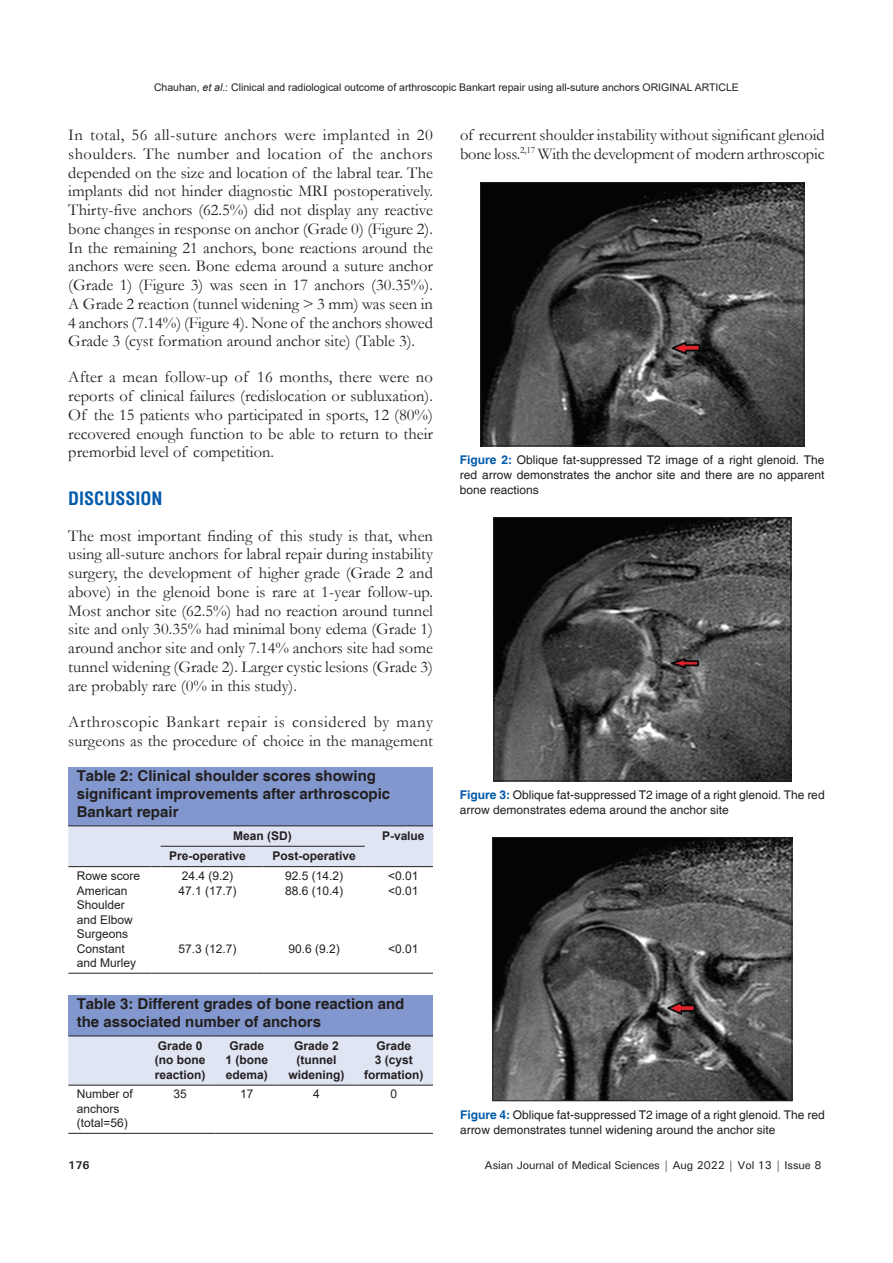
<style>
.page{position:relative;width:893px;height:1263px;background:#fff}
.page>*{position:absolute;margin:0;border:0;box-sizing:border-box;transform-origin:0 0}
.t1{font:700 condensed 18px "Helvetica";color:#015aaa}
.TX{font:16.5px/18.8px "Garamond";color:#231f20;text-align:justify}
.TX-2{font:16.5px/18.8px "Garamond";letter-spacing:.02em;color:#231f20}
.TT{font:700 15px/18px "Helvetica";color:#231f20}
.FGC{font:12px/15px "Helvetica";color:#231f20}
.TCH{font:700 12px/14.4px "Arial";color:#231f20;text-align:center}
.TB{font:12px/14.4px "Arial";color:#231f20}
.TBL{font:12px/14.4px "Arial";color:#231f20}
.t2{font:500 11.25px "Univers";letter-spacing:-.01em;color:#231f20}
.t3{font:700 11.25px "Univers";color:#231f20}
.t4{font:10.5px "Arial";color:#231f20}
.s1{font-style:italic}
.s2{font-weight:700;color:#015aaa}
</style>
<div class="page">
<div style="left:68px;top:995px;width:365px;height:41px;background:#8197cd"></div>
<div style="left:68px;top:1036px;width:365px;height:49px;background:#e0e5f3"></div>
<hr style="left:68px;top:1133px;width:77px;height:1px;background:#231f20">
<hr style="left:145px;top:1133px;width:70px;height:1px;background:#231f20">
<hr style="left:215px;top:1133px;width:63px;height:1px;background:#231f20">
<hr style="left:278px;top:1133px;width:76px;height:1px;background:#231f20">
<hr style="left:354px;top:1133px;width:79px;height:1px;background:#231f20">
<hr style="left:68px;top:1085px;width:77px;height:1px;background:#231f20">
<hr style="left:145px;top:1085px;width:70px;height:1px;background:#231f20">
<hr style="left:215px;top:1085px;width:63px;height:1px;background:#231f20">
<hr style="left:278px;top:1085px;width:76px;height:1px;background:#231f20">
<hr style="left:354px;top:1085px;width:79px;height:1px;background:#231f20">
<hr style="left:68px;top:1035px;width:77px;height:1px;background:#231f20">
<hr style="left:145px;top:1035px;width:70px;height:1px;background:#231f20">
<hr style="left:215px;top:1035px;width:63px;height:1px;background:#231f20">
<hr style="left:278px;top:1035px;width:76px;height:1px;background:#231f20">
<hr style="left:354px;top:1035px;width:79px;height:1px;background:#231f20">
<div style="left:68px;top:767px;width:365px;height:59px;background:#8197cd"></div>
<hr style="left:68px;top:973px;width:84px;height:1px;background:#231f20">
<hr style="left:161px;top:973px;width:93px;height:1px;background:#231f20">
<hr style="left:263px;top:973px;width:102px;height:1px;background:#231f20">
<hr style="left:374px;top:973px;width:59px;height:1px;background:#231f20">
<svg style="left:68px;top:825px;width:365px;height:42px;background:#d5d9e7"></svg>
<hr style="left:263px;top:846px;width:102px;height:1px;background:#231f20">
<img style="left:496px;top:519px;width:293px;height:260px">
<div style="left:494px;top:517px;width:297px;height:264px;border:1px solid #231f20"></div>
<img style="left:482px;top:184px;width:320px;height:260px">
<div style="left:480px;top:182px;width:324px;height:264px;border:1px solid #231f20"></div>
<img style="left:495px;top:839px;width:295px;height:260px">
<div style="left:493px;top:837px;width:299px;height:264px;border:1px solid #231f20"></div>
<p class="t4" style="left:154px;top:80px;width:586px">Chauhan, <span class="s1">et al</span>.: Clinical and radiological outcome of arthroscopic Bankart repair using all-suture anchors ORIGINAL ARTICLE</p>
<p class="TX" style="left:68px;top:125px;width:366px">In total, 56 all-suture anchors were implanted in 20 shoulders. The number and location of the anchors depended on the size and location of the labral tear. The implants did not hinder diagnostic MRI postoperatively.<br>Thirty-five anchors (62.5%) did not display any reactive bone changes in response on anchor (Grade 0) (Figure 2).<br>In the remaining 21 anchors, bone reactions around the anchors were seen. Bone edema around a suture anchor (Grade 1) (Figure 3) was seen in 17 anchors (30.35%).<br>A Grade 2 reaction (tunnel widening &gt; 3 mm) was seen in 4 anchors (7.14%) (Figure 4). None of the anchors showed Grade 3 (cyst formation around anchor site) (Table 3).</p>
<p class="TX" style="left:68px;top:367px;width:366px">After a mean follow-up of 16 months, there were no reports of clinical failures (redislocation or subluxation).<br>Of the 15 patients who participated in sports, 12 (80%) recovered enough function to be able to return to their premorbid level of competition.</p>
<h1 class="t1" style="left:68px;top:486px;width:96px">DISCUSSION</h1>
<p class="TX" style="left:68px;top:526px;width:366px">The most important finding of this study is that, when using all-suture anchors for labral repair during instability surgery, the development of higher grade (Grade 2 and above) in the glenoid bone is rare at 1-year follow-up.<br>Most anchor site (62.5%) had no reaction around tunnel site and only 30.35% had minimal bony edema (Grade 1) around anchor site and only 7.14% anchors site had some tunnel widening (Grade 2). Larger cystic lesions (Grade 3) are probably rare (0% in this study).</p>
<p class="TX-2" style="left:68px;top:712px;width:366px">Arthroscopic Bankart repair is considered by many surgeons as the procedure of choice in the management</p>
<p class="TT" style="left:77px;top:768px;width:315px">Table 2: Clinical shoulder scores showing significant improvements after arthroscopic<br>Bankart repair</p>
<p class="TCH" style="left:233px;top:828px;width:60px">Mean (SD)</p>
<p class="TCH" style="left:382px;top:828px;width:44px">P‑value</p>
<p class="TCH" style="left:169px;top:849px;width:78px">Pre‑operative</p>
<p class="TCH" style="left:272px;top:849px;width:85px">Post‑operative</p>
<p class="TB" style="left:77px;top:869px;width:65px">Rowe score</p>
<p class="TB" style="left:182px;top:869px;width:53px">24.4 (9.2)</p>
<p class="TB" style="left:285px;top:869px;width:60px">92.5 (14.2)</p>
<p class="TB" style="left:388px;top:869px;width:32px">&lt;0.01</p>
<p class="TB" style="left:77px;top:883px;width:58px">American<br>Shoulder and Elbow<br>Surgeons</p>
<p class="TB" style="left:178px;top:883px;width:60px">47.1 (17.7)</p>
<p class="TB" style="left:285px;top:883px;width:60px">88.6 (10.4)</p>
<p class="TB" style="left:388px;top:883px;width:32px">&lt;0.01</p>
<p class="TBL" style="left:77px;top:941px;width:61px">Constant and Murley</p>
<p class="TBL" style="left:178px;top:941px;width:60px">57.3 (12.7)</p>
<p class="TBL" style="left:288px;top:941px;width:53px">90.6 (9.2)</p>
<p class="TBL" style="left:388px;top:941px;width:32px">&lt;0.01</p>
<p class="TT" style="left:77px;top:996px;width:329px">Table 3: Different grades of bone reaction and the associated number of anchors</p>
<p class="TCH" style="left:155px;top:1038px;width:52px;text-align:left">Grade 0 (no bone reaction)</p>
<p class="TCH" style="left:226px;top:1038px;width:44px">Grade<br>1 (bone edema)</p>
<p class="TCH" style="left:288px;top:1038px;width:58px">Grade 2 (tunnel widening)</p>
<p class="TCH" style="left:364px;top:1038px;width:61px">Grade<br>3 (cyst formation)</p>
<p class="TBL" style="left:77px;top:1087px;width:58px">Number of anchors (total=56)</p>
<p class="TBL" style="left:174px;top:1087px;width:15px">35</p>
<p class="TBL" style="left:240px;top:1087px;width:15px">17</p>
<p class="TBL" style="left:313px;top:1087px;width:8px">4</p>
<p class="TBL" style="left:390px;top:1087px;width:8px">0</p>
<p class="TX" style="left:460px;top:125px;width:366px">of recurrent shoulder instability without significant glenoid bone loss.<sup>2,17</sup> With the development of modern arthroscopic</p>
<p class="FGC" style="left:460px;top:452px;width:366px;text-align:justify"><span class="s2">Figure 2:</span> Oblique fat-suppressed T2 image of a right glenoid. The red arrow demonstrates the anchor site and there are no apparent bone reactions</p>
<p class="FGC" style="left:460px;top:787px;width:366px"><span class="s2">Figure 3:</span> Oblique fat-suppressed T2 image of a right glenoid. The red arrow demonstrates edema around the anchor site</p>
<p class="FGC" style="left:460px;top:1107px;width:366px"><span class="s2">Figure 4:</span> Oblique fat-suppressed T2 image of a right glenoid. The red arrow demonstrates tunnel widening around the anchor site</p>
<p class="t3" style="left:68px;top:1157px;width:23px">176</p>
<p class="t2" style="left:485px;top:1157px;width:338px">Asian Journal of Medical Sciences | Aug 2022 | Vol 13 | Issue 8</p>
</div>
